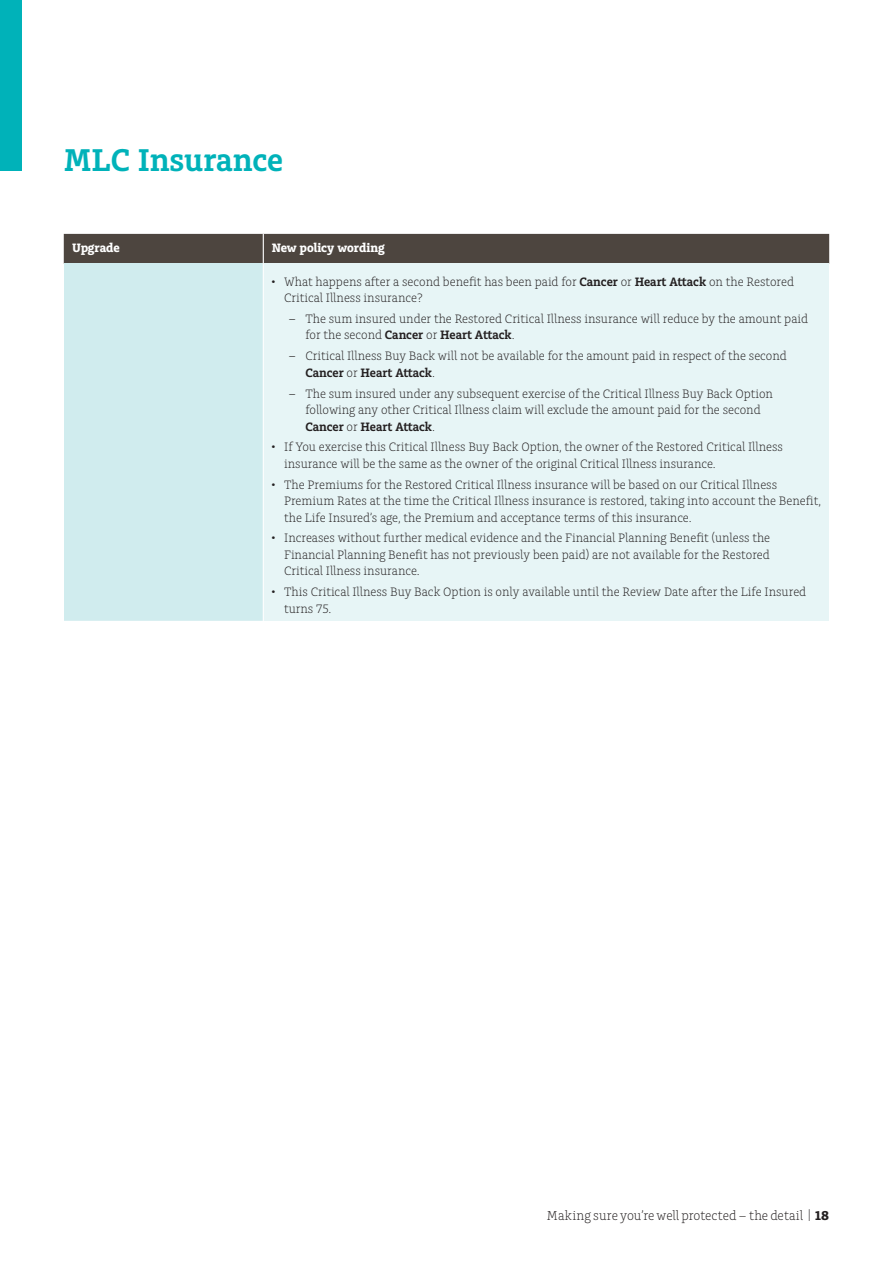
<style>
.page{position:relative;width:893px;height:1263px;background:#fff}
.page>*{position:absolute;margin:0;border:0;box-sizing:border-box;transform-origin:0 0}
.t1{font:600 33px "Charlie Std";letter-spacing:-.005em;color:#00b2b9}
.t2{font:300 13.5px "Charlie Std";color:#231f20}
.t3{font:300 12.75px/16.5px "Charlie Std";color:#231f20}
.t4{font:700 12.75px "Charlie Std";color:#fff}
.s1{font-weight:600}
.s2{font-family:"Charlie Std Regular Min";font-weight:400}
.s3{font-weight:700}
</style>
<div class="page">
<div style="left:0;top:0;width:21px;height:171px;background:#00b2b9"></div>
<div style="left:64px;top:234px;width:765px;height:30px;background:#4d453f"></div>
<div style="left:64px;top:264px;width:199px;height:357px;background:#d0ecee"></div>
<div style="left:263px;top:264px;width:566px;height:357px;background:#e7f5f6"></div>
<hr style="left:263px;top:264px;width:1px;height:357px;background:#fff">
<hr style="left:263px;top:234px;width:1px;height:30px;background:#fff">
<h1 class="t1" style="left:64px;top:141px;width:221px">MLC Insurance</h1>
<p class="t4" style="left:72px;top:240px;width:49px">Upgrade</p>
<p class="t4" style="left:272px;top:240px;width:115px">New policy wording</p>
<p class="t3" style="left:284px;top:273px;width:511px;text-indent:-13px">• What happens after a second benefit has been paid for <span class="s1">Cancer</span> or <span class="s1">Heart Attack</span> on the Restored<br>Critical Illness insurance?</p>
<p class="t3" style="left:305px;top:311px;width:504px;text-indent:-17px"><span class="s2">–</span> The sum insured under the Restored Critical Illness insurance will reduce by the amount paid for the second <span class="s1">Cancer</span> or <span class="s1">Heart Attack</span>.</p>
<p class="t3" style="left:305px;top:348px;width:483px;text-indent:-17px"><span class="s2">–</span> Critical Illness Buy Back will not be available for the amount paid in respect of the second<br><span class="s1">Cancer</span> or <span class="s1">Heart Attack</span>.</p>
<p class="t3" style="left:305px;top:385px;width:469px;text-indent:-17px"><span class="s2">–</span> The sum insured under any subsequent exercise of the Critical Illness Buy Back Option following any other Critical Illness claim will exclude the amount paid for the second<br><span class="s1">Cancer</span> or <span class="s1">Heart Attack</span>.</p>
<p class="t3" style="left:284px;top:439px;width:500px;text-indent:-13px">• If You exercise this Critical Illness Buy Back Option, the owner of the Restored Critical Illness insurance will be the same as the owner of the original Critical Illness insurance.</p>
<p class="t3" style="left:284px;top:476px;width:538px;text-indent:-13px">• The Premiums for the Restored Critical Illness insurance will be based on our Critical Illness<br>Premium Rates at the time the Critical Illness insurance is restored, taking into account the Benefit, the Life Insured’s age, the Premium and acceptance terms of this insurance.</p>
<p class="t3" style="left:284px;top:530px;width:488px;text-align:justify;text-indent:-13px">• Increases without further medical evidence and the Financial Planning Benefit (unless the Financial Planning Benefit has not previously been paid) are not available for the Restored Critical Illness insurance.</p>
<p class="t3" style="left:284px;top:584px;width:523px;text-indent:-13px">• This Critical Illness Buy Back Option is only available until the Review Date after the Life Insured turns 75.</p>
<p class="t2" style="left:547px;top:1208px;width:284px">Making sure you’re well protected – the detail | <span class="s3">18</span></p>
</div>
